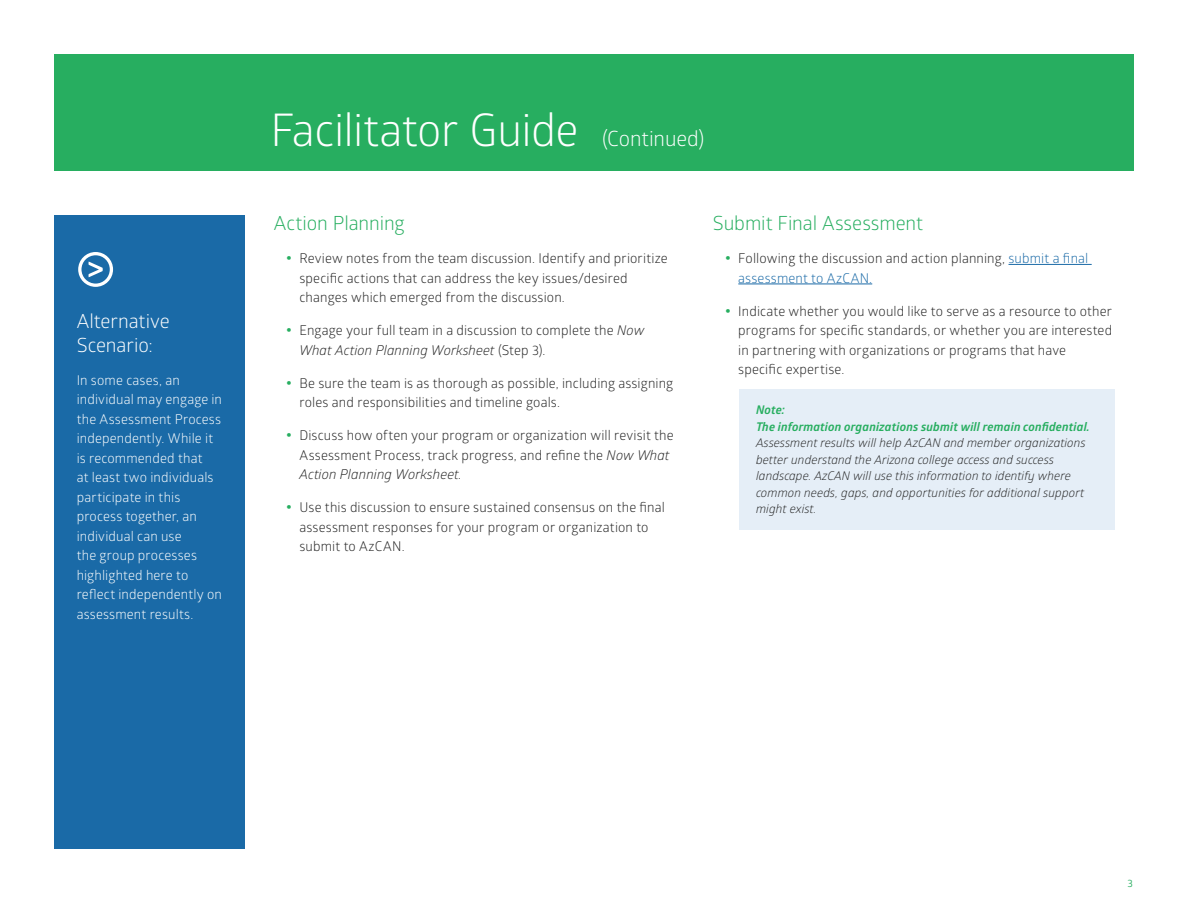
<style>
.page{position:relative;width:1188px;height:918px;background:#fff}
.page>*{position:absolute;margin:0;border:0;box-sizing:border-box;transform-origin:0 0}
.t1{font:45px "Glober";letter-spacing:-.01em;color:#fff}
.t2{font:19.5px "Glober";letter-spacing:-.005em;color:#27ae60}
.t3{font:19.5px/24px "Glober";letter-spacing:-.005em;color:#fff}
.t4{font:13.5px/19.5px "Glober";letter-spacing:.01em;color:#222}
.t5{font:13.5px/19.5px "Glober";letter-spacing:.01em;color:#fff}
.t6{font:italic 12px/16.5px "Glober";letter-spacing:.01em;color:#222}
.t7{font:italic 700 12px/16.5px "Glober";letter-spacing:.015em;color:#27ae60}
.t8{font:10.5px "Glober";color:#27ae60}
.s1{font-size:21px}
.s2{font-weight:700;font-size:18px;color:#27ae60}
.s3{font-style:italic}
.s4{color:#1a6aa7}
</style>
<div class="page">
<div style="left:54px;top:54px;width:1080px;height:116px;background:#27ae60"></div>
<hr style="left:1009px;top:264px;width:83px;height:1px;background:#1a6aa7">
<hr style="left:738px;top:284px;width:134px;height:1px;background:#1a6aa7">
<div style="left:740px;top:389px;width:375px;height:141px;background:#e5eef7"></div>
<div style="left:54px;top:215px;width:190px;height:634px;background:#1a6aa7"></div>
<svg style="left:78px;top:252px;width:35px;height:35px"></svg>
<div style="left:81px;top:255px;width:29px;height:29px;background:#1a6aa7;border-radius:50%"></div>
<svg style="left:88px;top:262px;width:15px;height:15px"></svg>
<h2 class="t3" style="left:77px;top:308px;width:94px">Alternative<br>Scenario:</h2>
<p class="t5" style="left:77px;top:369px;width:147px">In some cases, an individual may engage in the Assessment Process independently. While it is recommended that<br>at least two individuals participate in this process together, an individual can use<br>the group processes highlighted here to reflect independently on assessment results.</p>
<h1 class="t1" style="left:271px;top:99px;width:435px">Facilitator Guide <span class="s1">(Continued)</span></h1>
<h2 class="t2" style="left:274px;top:210px;width:132px">Action Planning</h2>
<p class="t4" style="left:299px;top:248px;width:370px;text-indent:-13px"><span class="s2">•</span> Review notes from the team discussion. Identify and prioritize specific actions that can address the key issues/desired changes which emerged from the discussion.</p>
<p class="t4" style="left:299px;top:320px;width:347px;text-indent:-13px"><span class="s2">•</span> Engage your full team in a discussion to complete the <span class="s3">Now<br>What Action Planning Worksheet</span> (Step 3).</p>
<p class="t4" style="left:299px;top:372px;width:375px;text-indent:-13px"><span class="s2">•</span> Be sure the team is as thorough as possible, including assigning roles and responsibilities and timeline goals.</p>
<p class="t4" style="left:299px;top:425px;width:376px;text-indent:-13px"><span class="s2">•</span> Discuss how often your program or organization will revisit the<br>Assessment Process, track progress, and refine the <span class="s3">Now What<br>Action Planning Worksheet.</span></p>
<p class="t4" style="left:299px;top:497px;width:367px;text-indent:-13px"><span class="s2">•</span> Use this discussion to ensure sustained consensus on the final assessment responses for your program or organization to submit to AzCAN.</p>
<h2 class="t2" style="left:713px;top:210px;width:212px">Submit Final Assessment</h2>
<p class="t4" style="left:738px;top:248px;width:352px;text-indent:-13px"><span class="s2">•</span> Following the discussion and action planning, <span class="s4">submit a final assessment to AzCAN.</span></p>
<p class="t4" style="left:738px;top:300px;width:375px;text-indent:-13px"><span class="s2">•</span> Indicate whether you would like to serve as a resource to other programs for specific standards, or whether you are interested in partnering with organizations or programs that have specific expertise.</p>
<p class="t7" style="left:756px;top:402px;width:335px">Note:<br>The information organizations submit will remain confidential.</p>
<p class="t6" style="left:756px;top:434px;width:331px">Assessment results will help AzCAN and member organizations better understand the Arizona college access and success landscape. AzCAN will use this information to identify where common needs, gaps, and opportunities for additional support might exist.</p>
<p class="t8" style="left:1128px;top:876px;width:7px">3</p>
</div>
